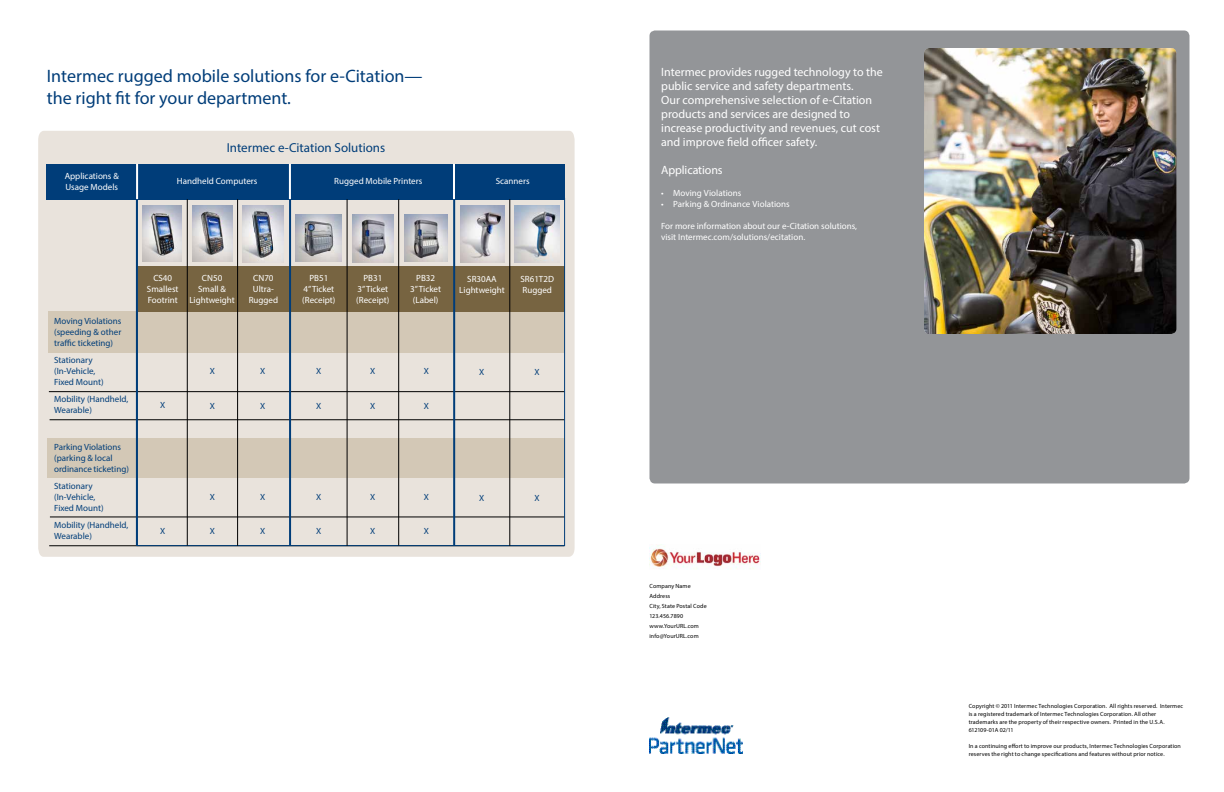
<style>
.page{position:relative;width:1224px;height:792px;background:#fff}
.page>*{position:absolute;margin:0;border:0;box-sizing:border-box;transform-origin:0 0}
.t1{font:18px/21.6px "Myriad Pro";color:#003d79}
.t2{font:13px "Myriad Pro";color:#003d79}
.t3{font:12px/14px "Myriad Pro";color:#fff}
.t4{font:9px/11px "Myriad Pro";color:#fff;text-align:center}
.t5{font:9px/11px "Myriad Pro";color:#003d79}
.t6{font:6px/10px "Myriad Pro";letter-spacing:.015em;color:#000}
</style>
<div class="page">
<div style="left:38px;top:131px;width:537px;height:426px;background:#e9e3dc"></div>
<div style="left:47px;top:439px;width:518px;height:39px;background:#d3c8b6"></div>
<div style="left:48px;top:312px;width:517px;height:41px;background:#d3c8b6"></div>
<div style="left:138px;top:267px;width:427px;height:45px;background:#776441"></div>
<hr style="left:50px;top:420px;width:515px;height:1px;background:#000">
<hr style="left:49px;top:391px;width:516px;height:1px;background:#000">
<hr style="left:50px;top:517px;width:515px;height:1px;background:#000">
<hr style="left:49px;top:546px;width:515px;height:1px;background:#000">
<div style="left:650px;top:30px;width:540px;height:454px;background:#939598;border-radius:6px"></div>
<img style="left:924px;top:48px;width:252px;height:286px">
<div style="left:47px;top:164px;width:518px;height:35px;background:#003d79"></div>
<hr style="left:289px;top:164px;width:2px;height:35px;background:#fff">
<hr style="left:453px;top:164px;width:2px;height:35px;background:#fff">
<hr style="left:136px;top:164px;width:2px;height:35px;background:#fff">
<hr style="left:187px;top:199px;width:1px;height:347px;background:#000">
<hr style="left:237px;top:199px;width:1px;height:347px;background:#000">
<hr style="left:347px;top:199px;width:1px;height:347px;background:#000">
<hr style="left:398px;top:199px;width:1px;height:347px;background:#000">
<hr style="left:289px;top:199px;width:2px;height:347px;background:#003d79">
<hr style="left:453px;top:199px;width:2px;height:347px;background:#003d79">
<hr style="left:510px;top:199px;width:1px;height:347px;background:#000">
<hr style="left:136px;top:199px;width:2px;height:347px;background:#003d79">
<img style="left:242px;top:206px;width:42px;height:56px">
<img style="left:192px;top:205px;width:40px;height:57px">
<img style="left:296px;top:214px;width:46px;height:48px">
<img style="left:404px;top:214px;width:44px;height:48px">
<img style="left:352px;top:214px;width:41px;height:48px">
<img style="left:460px;top:206px;width:45px;height:56px">
<img style="left:515px;top:206px;width:45px;height:56px">
<img style="left:142px;top:205px;width:40px;height:57px">
<img style="left:650px;top:718px;width:93px;height:36px">
<img style="left:650px;top:545px;width:110px;height:24px">
<h1 class="t1" style="left:47px;top:65px;width:377px">Intermec rugged mobile solutions for e-Citation— the right fit for your department.</h1>
<p class="t3" style="left:661px;top:65px;width:223px">Intermec provides rugged technology to the public service and safety departments.<br>Our comprehensive selection of e-Citation products and services are designed to increase productivity and revenues, cut cost and improve field officer safety.</p>
<h3 class="t3" style="left:661px;top:163px;width:63px">Applications</h3>
<h3 class="t4" style="left:661px;top:188px;width:82px">• Moving Violations</h3>
<h3 class="t4" style="left:661px;top:199px;width:130px">• Parking &amp; Ordinance Violations</h3>
<h3 class="t4" style="left:661px;top:221px;width:197px;text-align:left">For more information about our e-Citation solutions, visit Intermec.com/solutions/ecitation.</h3>
<h2 class="t2" style="left:227px;top:140px;width:160px">Intermec e-Citation Solutions</h2>
<h3 class="t4" style="left:177px;top:175px;width:82px">Handheld Computers</h3>
<h3 class="t4" style="left:334px;top:175px;width:89px">Rugged Mobile Printers</h3>
<h3 class="t4" style="left:496px;top:175px;width:35px">Scanners</h3>
<h3 class="t4" style="left:65px;top:170px;width:56px;text-align:left">Applications &amp;<br>Usage Models</h3>
<h3 class="t5" style="left:54px;top:316px;width:69px;text-align:justify">Moving Violations (speeding &amp; other traffic ticketing)</h3>
<h3 class="t5" style="left:54px;top:355px;width:51px">Stationary (In-Vehicle,<br>Fixed Mount)</h3>
<h3 class="t5" style="left:54px;top:394px;width:76px">Mobility (Handheld,<br>Wearable)</h3>
<h3 class="t5" style="left:54px;top:442px;width:76px">Parking Violations (parking &amp; local ordinance ticketing)</h3>
<h3 class="t5" style="left:54px;top:481px;width:51px">Stationary (In-Vehicle,<br>Fixed Mount)</h3>
<h3 class="t5" style="left:54px;top:520px;width:76px">Mobility (Handheld,<br>Wearable)</h3>
<h3 class="t4" style="left:147px;top:272px;width:33px">CS40<br>Smallest<br>Footrint</h3>
<h3 class="t4" style="left:189px;top:272px;width:47px">CN50<br>Small &amp;<br>Lightweight</h3>
<h3 class="t4" style="left:249px;top:272px;width:31px">CN70<br>Ultra-<br>Rugged</h3>
<h3 class="t4" style="left:356px;top:272px;width:35px">PB31<br>3” Ticket (Receipt)</h3>
<h3 class="t4" style="left:302px;top:272px;width:35px">PB51<br>4” Ticket (Receipt)</h3>
<h3 class="t4" style="left:410px;top:272px;width:32px">PB32<br>3” Ticket (Label)</h3>
<h3 class="t5" style="left:160px;top:399px;width:7px">X</h3>
<h3 class="t5" style="left:160px;top:525px;width:7px">X</h3>
<h3 class="t5" style="left:210px;top:365px;width:7px">X</h3>
<h3 class="t5" style="left:210px;top:400px;width:7px">X</h3>
<h3 class="t5" style="left:210px;top:491px;width:7px">X</h3>
<h3 class="t5" style="left:210px;top:525px;width:7px">X</h3>
<h3 class="t5" style="left:260px;top:365px;width:7px">X</h3>
<h3 class="t5" style="left:260px;top:400px;width:7px">X</h3>
<h3 class="t5" style="left:260px;top:491px;width:7px">X</h3>
<h3 class="t5" style="left:260px;top:525px;width:7px">X</h3>
<h3 class="t5" style="left:316px;top:365px;width:7px">X</h3>
<h3 class="t5" style="left:316px;top:400px;width:7px">X</h3>
<h3 class="t5" style="left:316px;top:491px;width:7px">X</h3>
<h3 class="t5" style="left:316px;top:525px;width:7px">X</h3>
<h3 class="t5" style="left:370px;top:365px;width:7px">X</h3>
<h3 class="t5" style="left:370px;top:400px;width:7px">X</h3>
<h3 class="t5" style="left:370px;top:491px;width:7px">X</h3>
<h3 class="t5" style="left:370px;top:525px;width:7px">X</h3>
<h3 class="t5" style="left:424px;top:365px;width:7px">X</h3>
<h3 class="t5" style="left:424px;top:400px;width:7px">X</h3>
<h3 class="t5" style="left:424px;top:491px;width:7px">X</h3>
<h3 class="t5" style="left:424px;top:525px;width:7px">X</h3>
<h3 class="t4" style="left:459px;top:273px;width:47px">SR30AA<br>Lightweight</h3>
<h3 class="t4" style="left:520px;top:273px;width:35px;text-align:left">SR61T2D<br>Rugged</h3>
<h3 class="t5" style="left:479px;top:366px;width:7px">X</h3>
<h3 class="t5" style="left:479px;top:492px;width:7px">X</h3>
<h3 class="t5" style="left:534px;top:366px;width:7px">X</h3>
<h3 class="t5" style="left:534px;top:492px;width:7px">X</h3>
<p class="t6" style="left:650px;top:581px;width:59px">Company Name<br>Address<br>City, State Postal Code<br>123.456.7890 www.YourURL.com info@YourURL.com</p>
<p class="t6" style="left:969px;top:702px;width:216px;line-height:8px">Copyright © 2011 Intermec Technologies Corporation. All rights reserved. Intermec is a registered trademark of Intermec Technologies Corporation. All other trademarks are the property of their respective owners. Printed in the U.S.A.<br>612109-01A 02/11</p>
<p class="t6" style="left:969px;top:742px;width:214px;line-height:8px">In a continuing effort to improve our products, Intermec Technologies Corporation reserves the right to change specifications and features without prior notice.</p>
</div>
